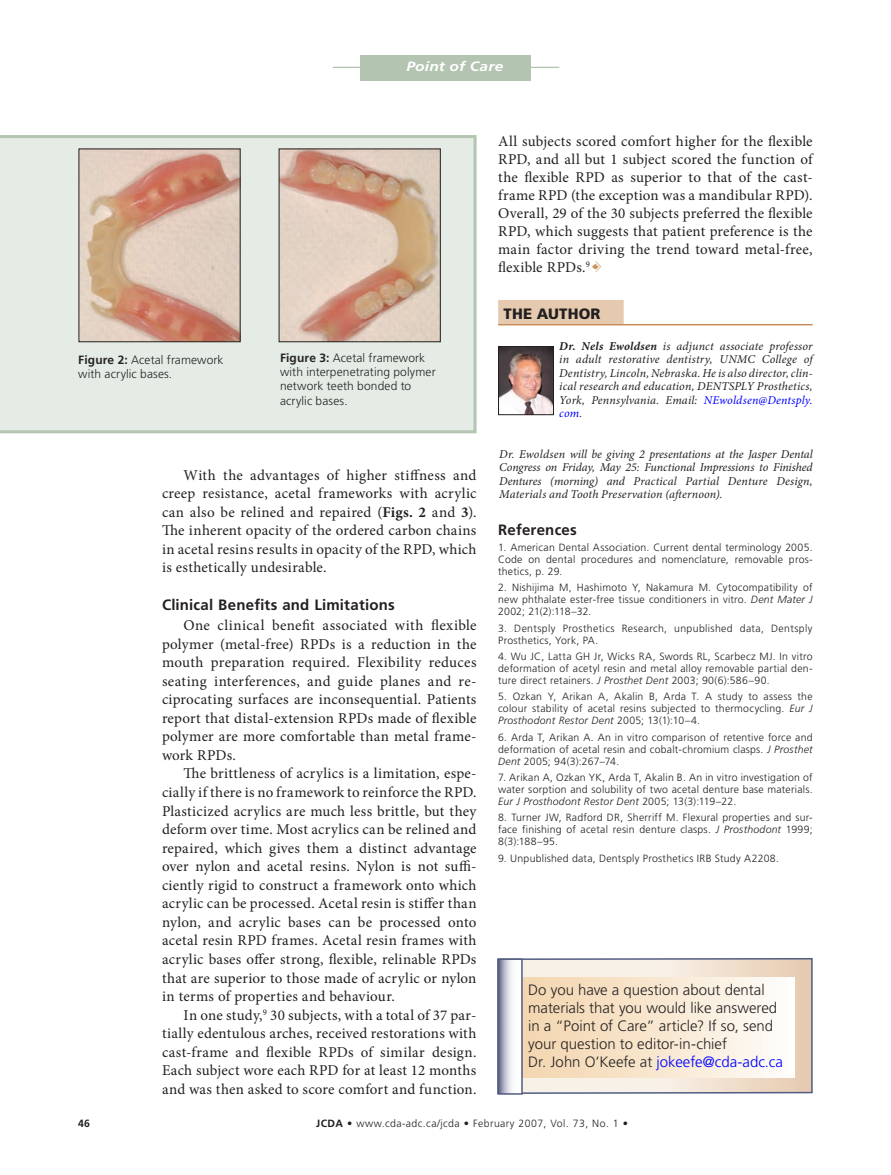
<style>
.page{position:relative;width:891px;height:1175px;background:#fff}
.page>*{position:absolute;margin:0;border:0;box-sizing:border-box;transform-origin:0 0}
._1-body_minion{font:15px/18.6px "Minion Pro";letter-spacing:.015em;color:#231f20;text-align:justify}
._1_-captions{font:300 15px/18px "Frutiger LT Std";color:#262324}
._1_-Subheads{font:700 15px "Frutiger LT Std";letter-spacing:.015em;color:#231f20}
._1_-_THE_AUTHOR__hea{font:900 15px "Frutiger LT Std";letter-spacing:.01em;color:#231f20}
.t1{font:italic 700 13.5px "Frutiger LT Std";color:#b3c4b1;scale:1.15 1}
.t2{font:italic 700 13.5px "Frutiger LT Std";letter-spacing:.01em;color:#fff;scale:1.15 1}
._1_-Author_info_blur{font:italic 12px/13.5px "Minion Pro";letter-spacing:.015em;color:#231f20;text-align:justify}
._1_-captions-2{font:300 12px/14.4px "Frutiger LT Std";letter-spacing:.01em;color:#262324}
._1_-references_clini{font:300 10.5px/12px "Frutiger LT Std";letter-spacing:.025em;color:#231f20;text-align:justify}
.t3{font:700 10.5px "Frutiger LT Std";color:#231f20}
.s1{font-weight:700}
.s2{font-family:"CDA";color:#c98c58}
.s3{color:#00f}
.s4{font-style:italic}
</style>
<div class="page">
<div style="left:361px;top:55px;width:170px;height:26px;background:#b3c4b1"></div>
<div style="left:498px;top:300px;width:126px;height:24px;background:#e6caaf"></div>
<hr style="left:498px;top:324px;width:315px;height:1px;background:#c98c58">
<img style="left:500px;top:348px;width:52px;height:65px">
<div style="left:498px;top:346px;width:56px;height:69px;border:1px solid #231f20"></div>
<div style="left:0;top:135px;width:477px;height:298px;background:#e4ece5"></div>
<img style="left:81px;top:150px;width:158px;height:190px">
<div style="left:79px;top:148px;width:162px;height:194px;border:1px solid #231f20"></div>
<img style="left:281px;top:150px;width:158px;height:190px">
<div style="left:279px;top:148px;width:162px;height:194px;border:1px solid #231f20"></div>
<svg style="left:523px;top:958px;width:290px;height:136px;background:#e2d6cc"></svg>
<div style="left:521px;top:977px;width:274px;height:100px;background:linear-gradient(to right,#f3d4ac,#fefcf9)"></div>
<svg style="left:500px;top:961px;width:12px;height:130px;background:#c2c2d0"></svg>
<div style="left:497px;top:958px;width:26px;height:136px;border:2px solid #515c82"></div>
<p class="t1" style="left:333px;top:58px;width:48px">–––––––</p>
<p class="t2" style="left:406px;top:58px;width:86px">Point of Care</p>
<p class="t1" style="left:521px;top:58px;width:34px">–––––</p>
<p class="_1_-captions-2" style="left:78px;top:352px;width:147px"><span class="s1">Figure 2:</span> Acetal framework with acrylic bases.</p>
<p class="_1_-captions-2" style="left:280px;top:350px;width:157px"><span class="s1">Figure 3 :</span> Acetal framework with interpenetrating polymer network teeth bonded to acrylic bases.</p>
<p class="_1-body_minion" style="left:162px;top:465px;width:316px;text-indent:22px">With the advantages of higher stiffness and creep resistance, acetal frameworks with acrylic can also be relined and repaired (<span class="s1">Figs. 2</span> and <span class="s1">3</span>).<br>The inherent opacity of the ordered carbon chains in acetal resins results in opacity of the RPD, which is esthetically undesirable.</p>
<p class="_1_-Subheads" style="left:162px;top:596px;width:234px">Clinical Benefits and Limitations</p>
<p class="_1-body_minion" style="left:162px;top:616px;width:316px;text-indent:22px">One clinical benefit associated with flexible polymer (metal-free) RPDs is a reduction in the mouth preparation required. Flexibility reduces seating interferences, and guide planes and re&shy;ciprocating surfaces are inconsequential. Patients report that distal-extension RPDs made of flexible polymer are more comfortable than metal frame&shy;work RPDs.</p>
<p class="_1-body_minion" style="left:162px;top:764px;width:316px;text-indent:22px">The brittleness of acrylics is a limitation, espe&shy;cially if there is no framework to reinforce the RPD.<br>Plasticized acrylics are much less brittle, but they deform over time. Most acrylics can be relined and repaired, which gives them a distinct advantage over nylon and acetal resins. Nylon is not suffi&shy;ciently rigid to construct a framework onto which acrylic can be processed. Acetal resin is stiffer than nylon, and acrylic bases can be processed onto acetal resin RPD frames. Acetal resin frames with acrylic bases offer strong, flexible, relinable RPDs that are superior to those made of acrylic or nylon in terms of properties and behaviour.</p>
<p class="_1-body_minion" style="left:162px;top:1005px;width:316px;text-indent:22px">In one study,<sup>9</sup> 30 subjects, with a total of 37 par&shy;tially edentulous arches, received restorations with cast-frame and flexible RPDs of similar design.<br>Each subject wore each RPD for at least 12 months and was then asked to score comfort and function.</p>
<p class="_1-body_minion" style="left:498px;top:132px;width:316px;line-height:18px">All subjects scored comfort higher for the flexible RPD, and all but 1 subject scored the function of the flexible RPD as superior to that of the cast&shy;frame RPD (the exception was a mandibular RPD).<br>Overall, 29 of the 30 subjects preferred the flexible RPD, which suggests that patient preference is the main factor driving the trend toward metal-free, flexible RPDs.<sup>9</sup> <span class="s2">a</span></p>
<p class="_1_-_THE_AUTHOR__hea" style="left:504px;top:304px;width:99px">THE AUTHOR</p>
<p class="_1_-Author_info_blur" style="left:559px;top:339px;width:255px"><span class="s1">Dr. Nels Ewoldsen</span> is adjunct associate professor in adult restorative dentistry, UNMC College of Dentistry, Lincoln, Nebraska. He is also director, clin&shy;ical research and education, DENTSPLY Prosthetics, York, Pennsylvania. Email: <span class="s3">NEwoldsen@Dentsply. com</span>.</p>
<p class="_1_-Author_info_blur" style="left:499px;top:447px;width:315px">Dr. Ewoldsen will be giving 2 presentations at the Jasper Dental Congress on Friday, May 25: Functional Impressions to Finished Dentures (morning) and Practical Partial Denture Design, Materials and Tooth Preservation (afternoon).</p>
<p class="_1_-Subheads" style="left:498px;top:521px;width:80px">References</p>
<p class="_1_-references_clini" style="left:498px;top:541px;width:316px">1. American Dental Association. Current dental terminology 2005.<br>Code on dental procedures and nomenclature, removable pros&shy;thetics, p. 29.</p>
<p class="_1_-references_clini" style="left:498px;top:581px;width:316px">2. Nishijima M, Hashimoto Y, Nakamura M. Cytocompatibility of new phthalate ester-free tissue conditioners in vitro. <span class="s4">Dent Mater J </span>2002; 21(2):118–32.</p>
<p class="_1_-references_clini" style="left:498px;top:622px;width:316px">3. Dentsply Prosthetics Research, unpublished data, Dentsply<br>Prosthetics, York, PA.</p>
<p class="_1_-references_clini" style="left:498px;top:650px;width:316px">4. Wu JC, Latta GH Jr, Wicks RA, Swords RL, Scarbecz MJ. In vitro deformation of acetyl resin and metal alloy removable partial den&shy;ture direct retainers. <span class="s4">J Prosthet Dent</span> 2003; 90(6):586–90.</p>
<p class="_1_-references_clini" style="left:498px;top:690px;width:316px">5. Ozkan Y, Arikan A, Akalin B, Arda T. A study to assess the colour stability of acetal resins subjected to thermocycling. <span class="s4">Eur J Prosthodont Restor Dent</span> 2005; 13(1):10–4.</p>
<p class="_1_-references_clini" style="left:498px;top:731px;width:316px">6. Arda T, Arikan A. An in vitro comparison of retentive force and deformation of acetal resin and cobalt-chromium clasps. <span class="s4">J Prosthet Dent</span> 2005; 94(3):267–74.</p>
<p class="_1_-references_clini" style="left:498px;top:771px;width:316px">7. Arikan A, Ozkan YK, Arda T, Akalin B. An in vitro investigation of water sorption and solubility of two acetal denture base materials.<br><span class="s4">Eur J Prosthodont Restor Dent</span> 2005; 13(3):119–22.</p>
<p class="_1_-references_clini" style="left:498px;top:811px;width:316px">8. Turner JW, Radford DR, Sherriff M. Flexural properties and sur&shy;face finishing of acetal resin denture clasps. <span class="s4">J Prosthodont</span> 1999; 8(3):188–95.</p>
<p class="_1_-references_clini" style="left:498px;top:852px;width:282px">9. Unpublished data, Dentsply Prosthetics IRB Study A2208.</p>
<p class="_1_-captions" style="left:528px;top:981px;width:256px">Do you have a question about dental materials that you would like answered in a “Point of Care” article? If so, send your question to editor-in-chief<br>Dr. John O’Keefe at <span class="s3">jokeefe@cda-adc.ca</span></p>
<p class="t3" style="left:78px;top:1117px;width:13px">46</p>
<p class="t3" style="left:316px;top:1117px;width:7px">JCDA•</p>
<p class="_1_-references_clini" style="left:357px;top:1117px;width:273px">www.cda-adc.ca/jcda • February 2007, Vol. 73, No. 1 •</p>
</div>
